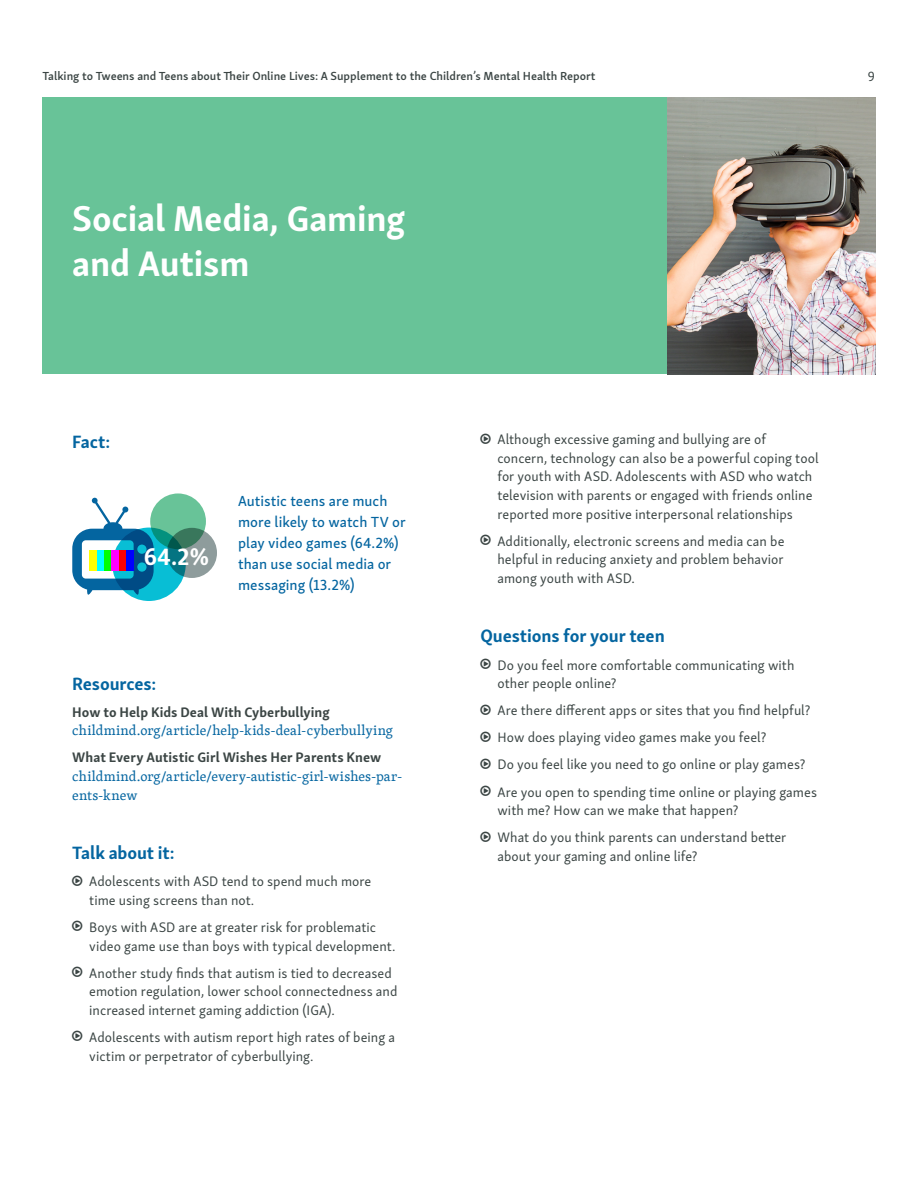
<style>
.page{position:relative;width:918px;height:1188px;background:#fff}
.page>*{position:absolute;margin:0;border:0;box-sizing:border-box;transform-origin:0 0}
.t1{font:700 36px/45px "Skolar Sans Latn";letter-spacing:-.005em;color:#fff}
.t2{font:700 24px "Skolar Sans Latn";color:#fff}
.t3{font:700 18px "Skolar Sans Latn";letter-spacing:-.005em;color:#0465a0}
.t4{font:15px/21px "Skolar Sans Latn Me";color:#0465a0}
.t5{font:13.95px/18.6px "Skolar Sans Latn";color:#3b4544}
.t6{font:13.95px/18.6px "Skolar Latin";letter-spacing:.01em;color:#0465a0}
.t7{font:700 13.95px "Skolar Sans Latn";letter-spacing:.005em;color:#3b4544}
.t8{font:13.5px "Skolar Sans Latn";color:#3b4544}
.t9{font:600 12px "Skolar Sans Latn";color:#3b4544}
</style>
<div class="page">
<div style="left:43px;top:98px;width:832px;height:276px;background:#68c398"></div>
<img style="left:668px;top:98px;width:208px;height:276px">
<svg style="left:72px;top:498px;width:79px;height:97px"></svg>
<svg style="left:112px;top:528px;width:74px;height:73px;background:#0791b6"></svg>
<svg style="left:150px;top:493px;width:56px;height:56px;background:#5fbe97"></svg>
<svg style="left:167px;top:528px;width:50px;height:50px;background:#5a8986"></svg>
<div style="left:82px;top:550px;width:7px;height:20px;background:#fff"></div>
<div style="left:89px;top:550px;width:8px;height:20px;background:#ff0"></div>
<div style="left:97px;top:550px;width:7px;height:20px;background:#0ff"></div>
<div style="left:104px;top:550px;width:8px;height:20px;background:#0f0"></div>
<div style="left:112px;top:550px;width:7px;height:20px;background:#f0f"></div>
<div style="left:119px;top:550px;width:7px;height:20px;background:#f00"></div>
<div style="left:126px;top:550px;width:8px;height:20px;background:#00f"></div>
<p class="t9" style="left:43px;top:66px;width:555px">Talking to Tweens and Teens about Their Online Lives: A Supplement to the Children’s Mental Health Report</p>
<p class="t8" style="left:868px;top:66px;width:9px">9</p>
<h1 class="t1" style="left:72px;top:193px;width:335px">Social Media, Gaming and Autism</h1>
<p class="t3" style="left:72px;top:428px;width:39px">Fact:</p>
<h2 class="t2" style="left:144px;top:537px;width:66px">64.2%</h2>
<p class="t4" style="left:238px;top:489px;width:169px">Autistic teens are much more likely to watch TV or play video games (64.2%) than use social media or messaging (13.2%)</p>
<p class="t3" style="left:72px;top:669px;width:85px">Resources:</p>
<p class="t7" style="left:72px;top:701px;width:259px">How to Help Kids Deal With Cyberbullying</p>
<p class="t6" style="left:72px;top:721px;width:322px">childmind.org/article/help-kids-deal-cyberbullying</p>
<p class="t7" style="left:72px;top:746px;width:311px">What Every Autistic Girl Wishes Her Parents Knew</p>
<p class="t6" style="left:72px;top:767px;width:332px">childmind.org/article/every-autistic-girl-wishes-par&shy;ents-knew</p>
<p class="t3" style="left:72px;top:838px;width:104px">Talk about it:</p>
<p class="t5" style="left:89px;top:871px;width:284px">Adolescents with ASD tend to spend much more time using screens than not.</p>
<p class="t5" style="left:89px;top:917px;width:308px">Boys with ASD are at greater risk for problematic video game use than boys with typical development.</p>
<p class="t5" style="left:89px;top:963px;width:310px">Another study finds that autism is tied to decreased emotion regulation, lower school connectedness and increased internet gaming addiction (IGA).</p>
<p class="t5" style="left:89px;top:1027px;width:307px">Adolescents with autism report high rates of being a victim or perpetrator of cyberbullying.</p>
<p class="t5" style="left:497px;top:429px;width:323px">Although excessive gaming and bullying are of concern, technology can also be a powerful coping tool for youth with ASD. Adolescents with ASD who watch television with parents or engaged with friends online reported more positive interpersonal relationships</p>
<p class="t5" style="left:497px;top:531px;width:289px;text-align:justify">Additionally, electronic screens and media can be helpful in reducing anxiety and problem behavior among youth with ASD.</p>
<p class="t3" style="left:480px;top:622px;width:186px">Questions for your teen</p>
<p class="t5" style="left:497px;top:654px;width:299px">Do you feel more comfortable communicating with other people online?</p>
<p class="t5" style="left:497px;top:696px;width:321px;line-height:27.2px">Are there different apps or sites that you find helpful?<br>How does playing video games make you feel?<br>Do you feel like you need to go online or play games?<br>Are you open to spending time online or playing games</p>
<p class="t5" style="left:497px;top:796px;width:290px;line-height:27.2px">with me? How can we make that happen?<br>What do you think parents can understand better</p>
<p class="t5" style="left:497px;top:846px;width:202px">about your gaming and online life?</p>
</div>
